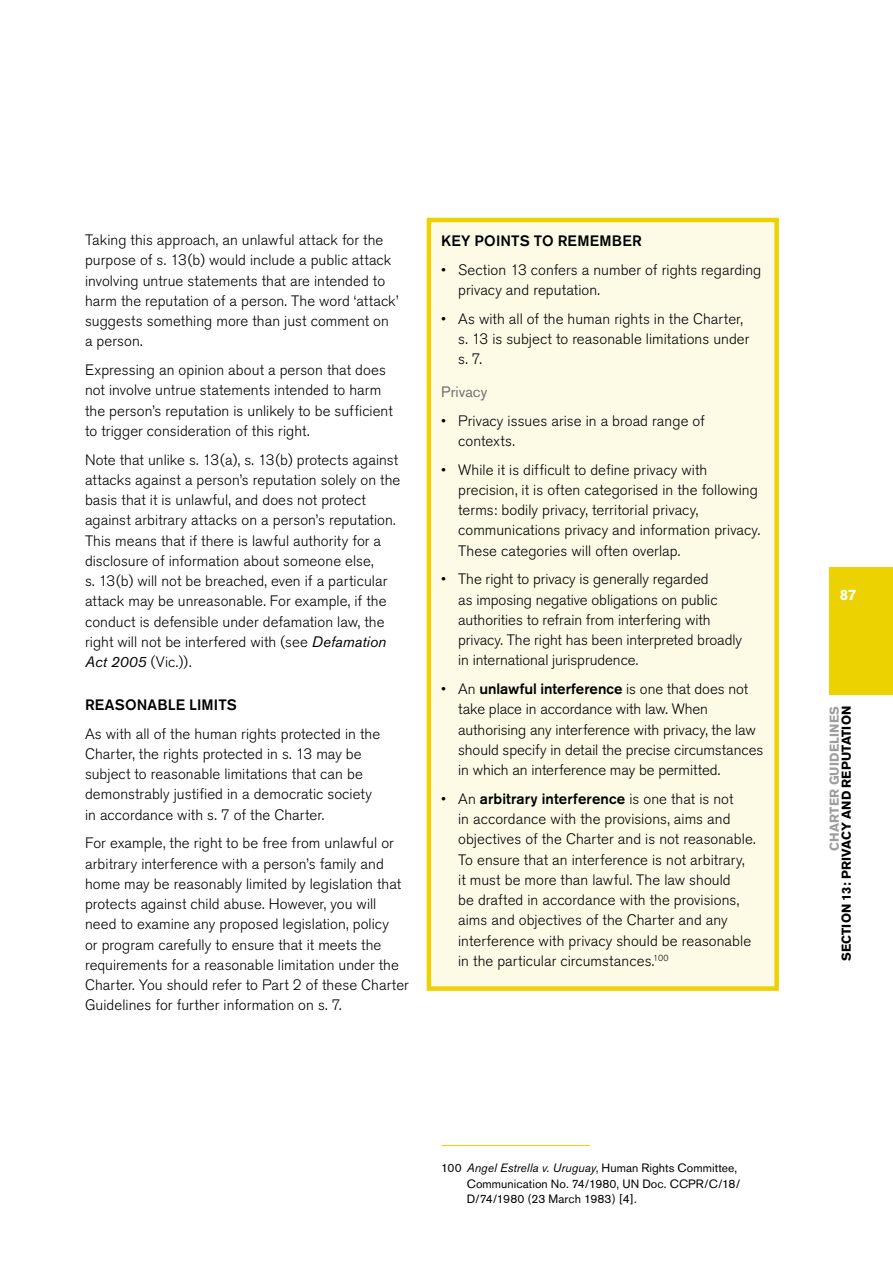
<style>
.page{position:relative;width:893px;height:1263px;background:#fff}
.page>*{position:absolute;margin:0;border:0;box-sizing:border-box;transform-origin:0 0}
.t1{font:300 15px/20.2px "Akzidenz Grotesk BE";letter-spacing:.005em;color:#000}
.t2{font:500 15px "Akzidenz Grotesk BE";letter-spacing:.015em;color:#000}
.t3{font:15px "Akzidenz Grotesk BE";letter-spacing:.005em;color:#707173}
.t4{font:700 15px "Akzidenz Grotesk BE";color:#fff}
.t5{font:700 12.75px "Akzidenz Grotesk BE";letter-spacing:.01em;color:#000}
.t6{font:700 12.75px "Akzidenz Grotesk BE";letter-spacing:.015em;color:#9c9d9f}
.t7{font:12px/15.8px "Akzidenz Grotesk BE";letter-spacing:.01em;color:#000}
.s1{font-weight:400;font-style:italic}
.s2{font-weight:500}
.s3{font-style:italic}
</style>
<div class="page">
<div style="left:829px;top:568px;width:64px;height:127px;background:#ecd200"></div>
<div style="left:426px;top:217px;width:353px;height:774px;background:#fdfbe6"></div>
<hr style="left:441px;top:1145px;width:149px;height:1px;background:#ecd200">
<p class="t1" style="left:85px;top:230px;width:315px">Taking this approach, an unlawful attack for the purpose of s. 13(b) would include a public attack involving untrue statements that are intended to harm the reputation of a person. The word ‘attack’ suggests something more than just comment on a person.</p>
<p class="t1" style="left:85px;top:360px;width:309px">Expressing an opinion about a person that does not involve untrue statements intended to harm the person’s reputation is unlikely to be sufficient to trigger consideration of this right.</p>
<p class="t1" style="left:85px;top:450px;width:317px">Note that unlike s. 13(a), s. 13(b) protects against attacks against a person’s reputation solely on the basis that it is unlawful, and does not protect against arbitrary attacks on a person’s reputation.<br>This means that if there is lawful authority for a disclosure of information about someone else,<br>s. 13(b) will not be breached, even if a particular attack may be unreasonable. For example, if the conduct is defensible under defamation law, the right will not be interfered with (see <span class="s1">Defamation Act 2005</span> (Vic.)).</p>
<p class="t2" style="left:85px;top:695px;width:153px">REASONABLE LIMITS</p>
<p class="t1" style="left:85px;top:724px;width:297px">As with all of the human rights protected in the Charter, the rights protected in s. 13 may be subject to reasonable limitations that can be demonstrably justified in a democratic society in accordance with s. 7 of the Charter.</p>
<p class="t1" style="left:85px;top:833px;width:325px">For example, the right to be free from unlawful or arbitrary interference with a person’s family and home may be reasonably limited by legislation that protects against child abuse. However, you will need to examine any proposed legislation, policy<br>or program carefully to ensure that it meets the requirements for a reasonable limitation under the Charter. You should refer to Part 2 of these Charter Guidelines for further information on s. 7.</p>
<p class="t2" style="left:441px;top:231px;width:202px">KEY POINTS TO REMEMBER</p>
<p class="t1" style="left:458px;top:260px;width:305px;text-indent:-17px">• Section 13 confers a number of rights regarding privacy and reputation.</p>
<p class="t1" style="left:458px;top:309px;width:293px;text-indent:-17px">• As with all of the human rights in the Charter, s. 13 is subject to reasonable limitations under s. 7.</p>
<p class="t3" style="left:441px;top:383px;width:48px">Privacy</p>
<p class="t1" style="left:458px;top:411px;width:248px;text-indent:-17px">• Privacy issues arise in a broad range of contexts.</p>
<p class="t1" style="left:458px;top:460px;width:304px;text-indent:-17px">• While it is difficult to define privacy with precision, it is often categorised in the following terms: bodily privacy, territorial privacy, communications privacy and information privacy.<br>These categories will often overlap.</p>
<p class="t1" style="left:458px;top:569px;width:285px;text-indent:-17px">• The right to privacy is generally regarded<br>as imposing negative obligations on public authorities to refrain from interfering with privacy. The right has been interpreted broadly in international jurisprudence.</p>
<p class="t1" style="left:458px;top:679px;width:307px;text-indent:-17px">• An <span class="s2">unlawful interference</span> is one that does not take place in accordance with law. When authorising any interference with privacy, the law should specify in detail the precise circumstances in which an interference may be permitted.</p>
<p class="t1" style="left:458px;top:789px;width:299px;text-indent:-17px">• An <span class="s2">arbitrary interference</span> is one that is not<br>in accordance with the provisions, aims and objectives of the Charter and is not reasonable.<br>To ensure that an interference is not arbitrary, it must be more than lawful. The law should<br>be drafted in accordance with the provisions, aims and objectives of the Charter and any interference with privacy should be reasonable in the particular circumstances.<sup>100</sup></p>
<p class="t7" style="left:467px;top:1160px;width:275px;text-indent:-26px">100 <span class="s3">Angel Estrella v. Uruguay</span>, Human Rights Committee,<br>Communication No. 74/1980, UN Doc. CCPR/C/18/<br>D/74/1980 (23 March 1983) [4].</p>
<p class="t4" style="left:840px;top:586px;width:18px">87</p>
<p class="t6" style="left:827px;top:851px;width:146px;rotate:-90deg">CHARTER GUIDELINES</p>
<p class="t5" style="left:839px;top:961px;width:257px;rotate:-90deg">Section 13: Privacy and reputation</p>
</div>
